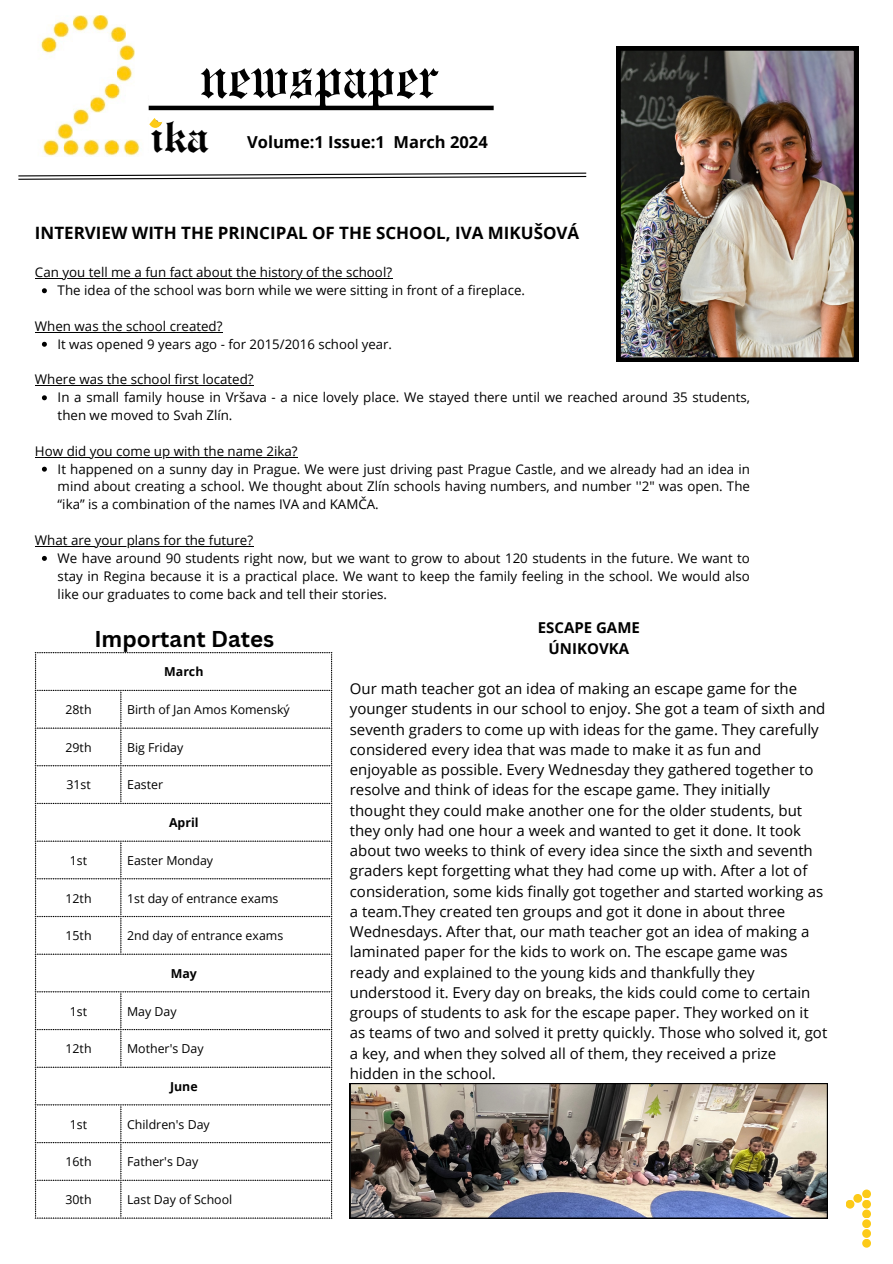
<style>
.page{position:relative;width:893px;height:1264px;background:#fff}
.page>*{position:absolute;margin:0;border:0;box-sizing:border-box;transform-origin:0 0}
.t1{font:73.5px "Engravers Old English BT";color:#fcca18}
.t2{font:59.85px "Engravers Old English BT";color:#000}
.t3{font:700 44.4px "Engravers Old English BT";color:#000}
.t4{font:700 22.35px "Canva Sans";color:#000}
.t5{font:700 16.95px "Open Sans";color:#000}
.t6{font:700 16.5px "Open Sans";color:#000}
.t7{font:15px/20.2px "Open Sans";color:#000}
.t8{font:700 15px/20.2px "Open Sans";color:#000;text-align:center}
.t9{font:13.35px/17.9px "Open Sans";color:#000;text-align:justify}
.t10{font:13.2px "Open Sans";color:#000}
.t11{font:12.3px "Open Sans";color:#000}
.t12{font:700 12.3px "Open Sans";color:#000}
</style>
<div class="page">
<img style="left:40px;top:15px;width:109px;height:142px">
<hr style="left:149px;top:106px;width:344px;height:4px;background:#000">
<svg style="left:18px;top:172px;width:569px;height:8px"></svg>
<div style="left:862px;top:1238px;width:8px;height:9px;background:#fcca18;border-radius:50%"></div>
<svg style="left:862px;top:1228px;width:8px;height:9px"></svg>
<div style="left:862px;top:1219px;width:8px;height:9px;background:#fcca18;border-radius:50%"></div>
<div style="left:862px;top:1209px;width:8px;height:9px;background:#fcca18;border-radius:50%"></div>
<div style="left:862px;top:1199px;width:8px;height:9px;background:#fcca18;border-radius:50%"></div>
<div style="left:862px;top:1189px;width:8px;height:9px;background:#fcca18;border-radius:50%"></div>
<div style="left:853px;top:1193px;width:9px;height:9px;background:#fcca18;border-radius:50%"></div>
<svg style="left:845px;top:1199px;width:9px;height:9px"></svg>
<hr style="left:35px;top:278px;width:357px;height:1px;background:#000">
<svg style="left:42px;top:288px;width:5px;height:5px"></svg>
<hr style="left:35px;top:332px;width:187px;height:1px;background:#000">
<svg style="left:42px;top:342px;width:5px;height:5px"></svg>
<hr style="left:35px;top:385px;width:218px;height:1px;background:#000">
<svg style="left:42px;top:395px;width:5px;height:5px"></svg>
<hr style="left:35px;top:457px;width:262px;height:1px;background:#000">
<svg style="left:42px;top:466px;width:5px;height:5px"></svg>
<hr style="left:35px;top:546px;width:218px;height:1px;background:#000">
<svg style="left:42px;top:556px;width:5px;height:5px"></svg>
<img style="left:616px;top:46px;width:242px;height:315px">
<svg style="left:35px;top:652px;width:86px;height:566px"></svg>
<svg style="left:123px;top:652px;width:209px;height:566px"></svg>
<img style="left:350px;top:1083px;width:477px;height:135px">
<p class="t2" style="left:200px;top:42px;width:239px">newspaper</p>
<p class="t1" style="left:147px;top:59px;width:18px">.</p>
<h1 class="t3" style="left:150px;top:109px;width:60px">ika</h1>
<h2 class="t6" style="left:247px;top:130px;width:242px">Volume:1 Issue:1 March 2024</h2>
<h5 class="t5" style="left:35px;top:220px;width:545px">INTERVIEW WITH THE PRINCIPAL OF THE SCHOOL, IVA MIKUŠOVÁ</h5>
<h4 class="t9" style="left:35px;top:263px;width:358px">Can you tell me a fun fact about the history of the school?</h4>
<p class="t9" style="left:58px;top:281px;width:469px">The idea of the school was born while we were sitting in front of a fireplace.</p>
<p class="t9" style="left:35px;top:317px;width:189px">When was the school created?</p>
<p class="t10" style="left:57px;top:334px;width:336px">It was opened 9 years ago - for 2015/2016 school year.</p>
<p class="t9" style="left:35px;top:370px;width:220px">Where was the school first located?</p>
<p class="t9" style="left:58px;top:388px;width:693px">In a small family house in Vršava - a nice lovely place. We stayed there until we reached around 35 students, then we moved to Svah Zlín.</p>
<p class="t9" style="left:35px;top:441px;width:264px">How did you come up with the name 2ika?</p>
<p class="t9" style="left:58px;top:459px;width:693px">It happened on a sunny day in Prague. We were just driving past Prague Castle, and we already had an idea in mind about creating a school. We thought about Zlín schools having numbers, and number ''2" was open. The “ika” is a combination of the names IVA and KAMČA.</p>
<p class="t9" style="left:35px;top:531px;width:219px">What are your plans for the future?</p>
<p class="t9" style="left:58px;top:548px;width:693px">We have around 90 students right now, but we want to grow to about 120 students in the future. We want to stay in Regina because it is a practical place. We want to keep the family feeling in the school. We would also like our graduates to come back and tell their stories.</p>
<p class="t4" style="left:94px;top:623px;width:181px">Important Dates</p>
<h6 class="t8" style="left:537px;top:617px;width:104px">ESCAPE GAME<br>ÚNIKOVKA</h6>
<p class="t7" style="left:350px;top:678px;width:479px">Our math teacher got an idea of making an escape game for the younger students in our school to enjoy. She got a team of sixth and seventh graders to come up with ideas for the game. They carefully considered every idea that was made to make it as fun and enjoyable as possible. Every Wednesday they gathered together to resolve and think of ideas for the escape game. They initially thought they could make another one for the older students, but they only had one hour a week and wanted to get it done. It took about two weeks to think of every idea since the sixth and seventh graders kept forgetting what they had come up with. After a lot of consideration, some kids finally got together and started working as a team.They created ten groups and got it done in about three Wednesdays. After that, our math teacher got an idea of making a laminated paper for the kids to work on. The escape game was ready and explained to the young kids and thankfully they understood it. Every day on breaks, the kids could come to certain groups of students to ask for the escape paper. They worked on it as teams of two and solved it pretty quickly. Those who solved it, got a key, and when they solved all of them, they received a prize hidden in the school.</p>
<h3 class="t12" style="left:164px;top:663px;width:41px">March</h3>
<p class="t11" style="left:65px;top:701px;width:28px">28th</p>
<p class="t11" style="left:127px;top:701px;width:164px">Birth of Jan Amos Komenský</p>
<p class="t11" style="left:65px;top:738px;width:28px">29th</p>
<p class="t11" style="left:127px;top:738px;width:58px">Big Friday</p>
<p class="t11" style="left:66px;top:776px;width:26px">31st</p>
<p class="t11" style="left:127px;top:776px;width:37px">Easter</p>
<p class="t12" style="left:169px;top:814px;width:31px">April</p>
<p class="t11" style="left:70px;top:851px;width:19px">1st</p>
<p class="t11" style="left:127px;top:851px;width:87px">Easter Monday</p>
<p class="t11" style="left:65px;top:889px;width:28px">12th</p>
<p class="t11" style="left:127px;top:889px;width:153px">1st day of entrance exams</p>
<p class="t11" style="left:65px;top:927px;width:28px">15th</p>
<p class="t11" style="left:127px;top:927px;width:158px">2nd day of entrance exams</p>
<p class="t12" style="left:171px;top:964px;width:28px">May</p>
<p class="t11" style="left:70px;top:1002px;width:19px">1st</p>
<p class="t11" style="left:127px;top:1002px;width:51px">May Day</p>
<p class="t11" style="left:65px;top:1040px;width:28px">12th</p>
<p class="t11" style="left:127px;top:1040px;width:78px">Mother's Day</p>
<p class="t12" style="left:170px;top:1077px;width:29px">June</p>
<p class="t11" style="left:70px;top:1115px;width:19px">1st</p>
<p class="t11" style="left:127px;top:1115px;width:84px">Children's Day</p>
<p class="t11" style="left:65px;top:1153px;width:28px">16th</p>
<p class="t11" style="left:127px;top:1153px;width:73px">Father's Day</p>
<p class="t11" style="left:65px;top:1190px;width:28px">30th</p>
<p class="t11" style="left:127px;top:1190px;width:107px">Last Day of School</p>
</div>
